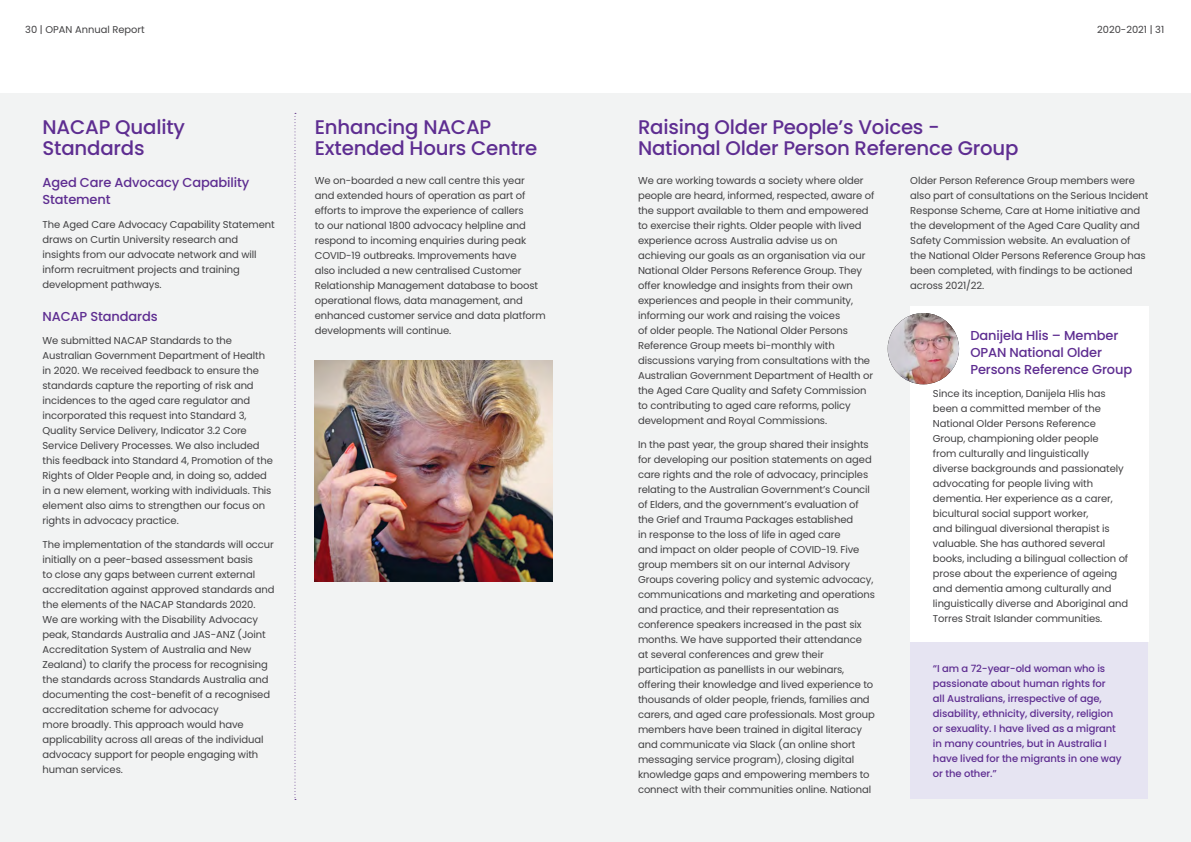
<style>
.page{position:relative;width:1191px;height:842px;background:#fff}
.page>*{position:absolute;margin:0;border:0;box-sizing:border-box;transform-origin:0 0}
.t1{font:500 19.7px/21px "Poppins";letter-spacing:-.01em;color:#5e2d91}
.t2{font:500 13px/17px "Poppins";letter-spacing:-.01em;color:#5e2d91}
.t3{font:10px/15px "Poppins";letter-spacing:-.01em;color:#414042}
.t4{font:500 10px/15px "Poppins";letter-spacing:-.01em;color:#5e2d91}
.t5{font:9.9px "Poppins";color:#414042}
</style>
<div class="page">
<div style="left:0;top:94px;width:1191px;height:748px;background:#f2f3f3"></div>
<svg style="left:294px;top:113px;width:2px;height:687px"></svg>
<img style="left:315px;top:361px;width:238px;height:221px">
<div style="left:910px;top:306px;width:238px;height:336px;background:#fff"></div>
<div style="left:910px;top:642px;width:238px;height:157px;background:#e6e4f2"></div>
<img style="left:887px;top:313px;width:72px;height:71px;border-radius:36px">
<p class="t5" style="left:25px;top:24px;width:121px">30 | OPAN Annual Report</p>
<p class="t5" style="left:1097px;top:24px;width:69px">2020-2021 | 31</p>
<h1 class="t1" style="left:43px;top:117px;width:144px">NACAP Quality<br>Standards</h1>
<h2 class="t2" style="left:43px;top:174px;width:208px">Aged Care Advocacy Capability<br>Statement</h2>
<p class="t3" style="left:43px;top:217px;width:234px">The Aged Care Advocacy Capability Statement draws on Curtin University research and insights from our advocate network and will inform recruitment projects and training development pathways.</p>
<h2 class="t2" style="left:43px;top:308px;width:117px">NACAP Standards</h2>
<p class="t3" style="left:43px;top:333px;width:232px">We submitted NACAP Standards to the Australian Government Department of Health in 2020. We received feedback to ensure the standards capture the reporting of risk and incidences to the aged care regulator and incorporated this request into Standard 3, Quality Service Delivery, Indicator 3.2 Core Service Delivery Processes. We also included this feedback into Standard 4, Promotion of the Rights of Older People and, in doing so, added in a new element, working with individuals. This element also aims to strengthen our focus on rights in advocacy practice.</p>
<p class="t3" style="left:43px;top:537px;width:233px">The implementation of the standards will occur initially on a peer-based assessment basis<br>to close any gaps between current external accreditation against approved standards and the elements of the NACAP Standards 2020.<br>We are working with the Disability Advocacy peak, Standards Australia and JAS-ANZ (Joint Accreditation System of Australia and New Zealand) to clarify the process for recognising the standards across Standards Australia and documenting the cost-benefit of a recognised accreditation scheme for advocacy<br>more broadly. This approach would have applicability across all areas of the individual advocacy support for people engaging with human services.</p>
<h1 class="t1" style="left:315px;top:117px;width:224px">Enhancing NACAP<br>Extended Hours Centre</h1>
<h1 class="t1" style="left:638px;top:117px;width:382px">Raising Older People’s Voices -<br>National Older Person Reference Group</h1>
<p class="t3" style="left:315px;top:173px;width:232px">We on-boarded a new call centre this year and extended hours of operation as part of efforts to improve the experience of callers<br>to our national 1800 advocacy helpline and respond to incoming enquiries during peak COVID-19 outbreaks. Improvements have<br>also included a new centralised Customer Relationship Management database to boost operational flows, data management, and enhanced customer service and data platform developments will continue.</p>
<p class="t3" style="left:638px;top:173px;width:238px">We are working towards a society where older people are heard, informed, respected, aware of the support available to them and empowered to exercise their rights. Older people with lived experience across Australia advise us on achieving our goals as an organisation via our National Older Persons Reference Group. They offer knowledge and insights from their own experiences and people in their community, informing our work and raising the voices<br>of older people. The National Older Persons Reference Group meets bi-monthly with discussions varying from consultations with the Australian Government Department of Health or the Aged Care Quality and Safety Commission to contributing to aged care reforms, policy development and Royal Commissions.</p>
<p class="t3" style="left:638px;top:437px;width:238px">In the past year, the group shared their insights for developing our position statements on aged care rights and the role of advocacy, principles relating to the Australian Government’s Council of Elders, and the government’s evaluation of the Grief and Trauma Packages established<br>in response to the loss of life in aged care<br>and impact on older people of COVID-19. Five group members sit on our internal Advisory Groups covering policy and systemic advocacy, communications and marketing and operations and practice, and their representation as conference speakers increased in the past six months. We have supported their attendance<br>at several conferences and grew their participation as panellists in our webinars, offering their knowledge and lived experience to thousands of older people, friends, families and carers, and aged care professionals. Most group members have been trained in digital literacy and communicate via Slack (an online short messaging service program), closing digital knowledge gaps and empowering members to connect with their communities online. National</p>
<p class="t3" style="left:910px;top:173px;width:240px">Older Person Reference Group members were also part of consultations on the Serious Incident Response Scheme, Care at Home initiative and the development of the Aged Care Quality and Safety Commission website. An evaluation of the National Older Persons Reference Group has been completed, with findings to be actioned across 2021/22.</p>
<h2 class="t2" style="left:970px;top:327px;width:163px">Danijela Hlis – Member<br>OPAN National Older<br>Persons Reference Group</h2>
<p class="t3" style="left:933px;top:386px;width:197px">Since its inception, Danijela Hlis has been a committed member of the National Older Persons Reference Group, championing older people<br>from culturally and linguistically<br>diverse backgrounds and passionately advocating for people living with dementia. Her experience as a carer, bicultural social support worker,<br>and bilingual diversional therapist is valuable. She has authored several books, including a bilingual collection of prose about the experience of ageing and dementia among culturally and linguistically diverse and Aboriginal and Torres Strait Islander communities.</p>
<p class="t4" style="left:933px;top:661px;width:190px">“I am a 72-year-old woman who is passionate about human rights for<br>all Australians, irrespective of age, disability, ethnicity, diversity, religion or sexuality. I have lived as a migrant in many countries, but in Australia I have lived for the migrants in one way or the other.”</p>
</div>
